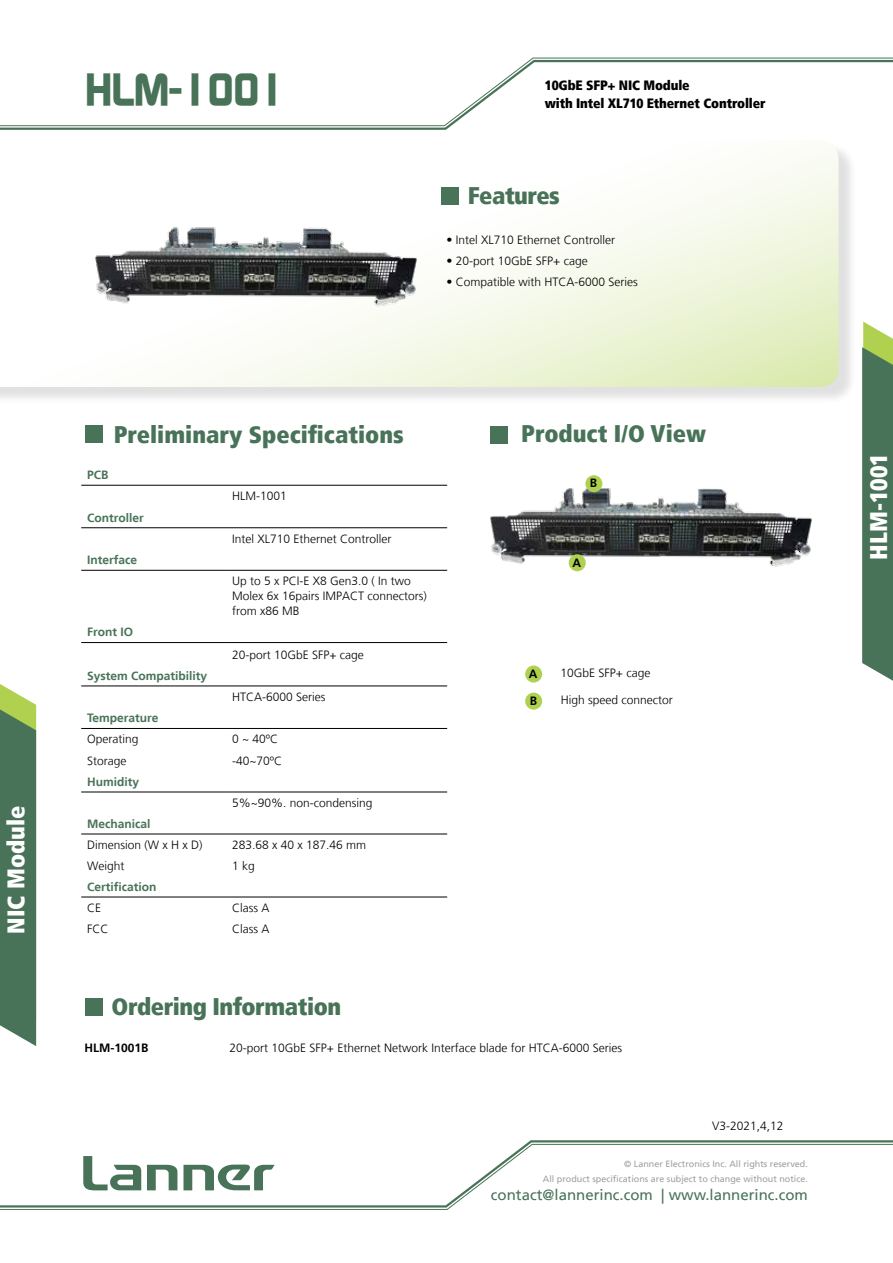
<style>
.page{position:relative;width:893px;height:1263px;background:#fff}
.page>*{position:absolute;margin:0;border:0;box-sizing:border-box;transform-origin:0 0}
.t1{font:700 45px "Continuum";letter-spacing:-.02em;color:#487358}
.t2{font:900 condensed 24px "Frutiger LT";color:#487358}
.t3{font:900 condensed 24px "Frutiger LT";letter-spacing:-.02em;color:#487358}
.t4{font:900 condensed 24px "Frutiger LT";color:#fff}
.t5{font:15px "Frutiger LT";color:#487358}
.t6{font:900 condensed 13.5px/18px "Frutiger LT";letter-spacing:-.01em;color:#000}
.t7{font:300 12px/15px "Frutiger LT";color:#000}
.t8{font:700 12px "Frutiger LT";color:#487358}
.t9{font:700 12px "Frutiger LT";color:#000}
.t10{font:9px/15px "Frutiger LT";color:#9fa0a0;text-align:right}
</style>
<div class="page">
<svg style="left:527px;top:1140px;width:366px;height:3px"></svg>
<svg style="left:0;top:1143px;width:893px;height:67px"></svg>
<svg style="left:0;top:126px;width:451px;height:4px;background:#8ea998"></svg>
<svg style="left:0;top:57px;width:893px;height:69px"></svg>
<svg style="left:862px;top:322px;width:31px;height:359px;background:#598160"></svg>
<svg style="left:0;top:684px;width:36px;height:362px;background:#598160"></svg>
<div style="left:0;top:143px;width:857px;height:263px;background:#000;opacity:.25"></div>
<svg style="left:0;top:143px;width:838px;height:244px"></svg>
<img style="left:464px;top:398px;width:374px;height:174px">
<hr style="left:81px;top:527px;width:145px;height:1px;background:#000">
<hr style="left:226px;top:527px;width:221px;height:1px;background:#000">
<hr style="left:81px;top:570px;width:145px;height:1px;background:#000">
<hr style="left:226px;top:570px;width:221px;height:1px;background:#000">
<hr style="left:81px;top:642px;width:145px;height:1px;background:#000">
<hr style="left:226px;top:642px;width:221px;height:1px;background:#000">
<hr style="left:81px;top:685px;width:145px;height:1px;background:#000">
<hr style="left:226px;top:685px;width:221px;height:1px;background:#000">
<hr style="left:81px;top:728px;width:145px;height:1px;background:#000">
<hr style="left:226px;top:728px;width:221px;height:1px;background:#000">
<hr style="left:81px;top:792px;width:145px;height:1px;background:#000">
<hr style="left:226px;top:792px;width:221px;height:1px;background:#000">
<hr style="left:81px;top:834px;width:145px;height:1px;background:#000">
<hr style="left:226px;top:834px;width:221px;height:1px;background:#000">
<hr style="left:81px;top:485px;width:145px;height:1px;background:#000">
<hr style="left:226px;top:485px;width:221px;height:1px;background:#000">
<hr style="left:81px;top:897px;width:145px;height:1px;background:#000">
<hr style="left:226px;top:897px;width:221px;height:1px;background:#000">
<div style="left:85px;top:426px;width:17px;height:17px;background:#487358"></div>
<div style="left:441px;top:188px;width:17px;height:17px;background:#487358"></div>
<div style="left:85px;top:998px;width:17px;height:17px;background:#487358"></div>
<div style="left:490px;top:427px;width:17px;height:17px;background:#487358"></div>
<div style="left:569px;top:554px;width:17px;height:17px;background:#afd14f;border-radius:50%"></div>
<div style="left:585px;top:475px;width:17px;height:17px;background:#afd14f;border-radius:50%"></div>
<div style="left:525px;top:665px;width:17px;height:17px;background:#afd14f;border-radius:50%"></div>
<div style="left:525px;top:693px;width:17px;height:17px;background:#afd14f;border-radius:50%"></div>
<img style="left:69px;top:143px;width:374px;height:185px">
<h2 class="t4" style="left:1px;top:934px;width:129px;rotate:-90deg">NIC Module</h2>
<h1 class="t1" style="left:85px;top:59px;width:202px">HLM-1001</h1>
<p class="t6" style="left:545px;top:76px;width:222px">10GbE SFP+ NIC Module<br>with Intel XL710 Ethernet Controller</p>
<h2 class="t3" style="left:468px;top:181px;width:94px">Features</h2>
<p class="t7" style="left:446px;top:233px;width:170px">• Intel XL710 Ethernet Controller</p>
<p class="t7" style="left:446px;top:254px;width:143px">• 20-port 10GbE SFP+ cage</p>
<p class="t7" style="left:446px;top:275px;width:193px">• Compatible with HTCA-6000 Series</p>
<h2 class="t2" style="left:114px;top:419px;width:292px">Preliminary Specifications</h2>
<p class="t8" style="left:87px;top:468px;width:23px">PCB</p>
<p class="t8" style="left:87px;top:510px;width:58px">Controller</p>
<p class="t8" style="left:87px;top:553px;width:52px">Interface</p>
<p class="t8" style="left:87px;top:625px;width:47px">Front IO</p>
<p class="t8" style="left:87px;top:668px;width:122px">System Compatibility</p>
<p class="t7" style="left:232px;top:489px;width:56px">HLM-1001</p>
<p class="t7" style="left:232px;top:531px;width:161px">Intel XL710 Ethernet Controller</p>
<p class="t7" style="left:232px;top:574px;width:196px">Up to 5 x PCI-E X8 Gen3.0 ( In two<br>Molex 6x 16pairs IMPACT connectors) from x86 MB</p>
<p class="t7" style="left:232px;top:647px;width:133px">20-port 10GbE SFP+ cage</p>
<p class="t7" style="left:232px;top:689px;width:95px">HTCA-6000 Series</p>
<p class="t8" style="left:87px;top:711px;width:73px">Temperature</p>
<p class="t7" style="left:87px;top:732px;width:53px">Operating</p>
<p class="t7" style="left:232px;top:732px;width:48px">0 ~ 40ºC</p>
<p class="t7" style="left:87px;top:753px;width:41px">Storage</p>
<p class="t7" style="left:232px;top:753px;width:52px">-40~70ºC</p>
<p class="t8" style="left:87px;top:775px;width:54px">Humidity</p>
<p class="t7" style="left:232px;top:795px;width:142px">5%~90%. non-condensing</p>
<p class="t8" style="left:87px;top:817px;width:65px">Mechanical</p>
<p class="t7" style="left:87px;top:837px;width:117px">Dimension (W x H x D)</p>
<p class="t7" style="left:232px;top:837px;width:136px">283.68 x 40 x 187.46 mm</p>
<p class="t7" style="left:87px;top:858px;width:39px">Weight</p>
<p class="t7" style="left:232px;top:858px;width:24px">1 kg</p>
<p class="t8" style="left:87px;top:880px;width:71px">Certification</p>
<p class="t7" style="left:87px;top:900px;width:16px">CE</p>
<p class="t7" style="left:232px;top:900px;width:39px">Class A</p>
<p class="t7" style="left:87px;top:921px;width:23px">FCC</p>
<p class="t7" style="left:232px;top:921px;width:39px">Class A</p>
<h2 class="t3" style="left:112px;top:992px;width:231px">Ordering Information</h2>
<h2 class="t2" style="left:521px;top:419px;width:186px">Product I/O View</h2>
<p class="t9" style="left:590px;top:476px;width:9px">B</p>
<p class="t9" style="left:572px;top:555px;width:10px">A</p>
<p class="t7" style="left:561px;top:666px;width:91px">10GbE SFP+ cage</p>
<p class="t9" style="left:529px;top:667px;width:10px">A</p>
<p class="t9" style="left:530px;top:694px;width:9px">B</p>
<p class="t7" style="left:561px;top:693px;width:114px">High speed connector</p>
<p class="t9" style="left:84px;top:1041px;width:66px">HLM-1001B</p>
<p class="t7" style="left:229px;top:1041px;width:394px">20-port 10GbE SFP+ Ethernet Network Interface blade for HTCA-6000 Series</p>
<p class="t7" style="left:712px;top:1118px;width:73px">V3-2021,4,12</p>
<p class="t10" style="left:543px;top:1156px;width:267px">© Lanner Electronics Inc. All rights reserved.<br>All product specifications are subject to change without notice.</p>
<p class="t5" style="left:491px;top:1185px;width:319px">contact@lannerinc.com | www.lannerinc.com</p>
<h2 class="t4" style="left:864px;top:559px;width:108px;rotate:-90deg">HLM-1001</h2>
</div>
